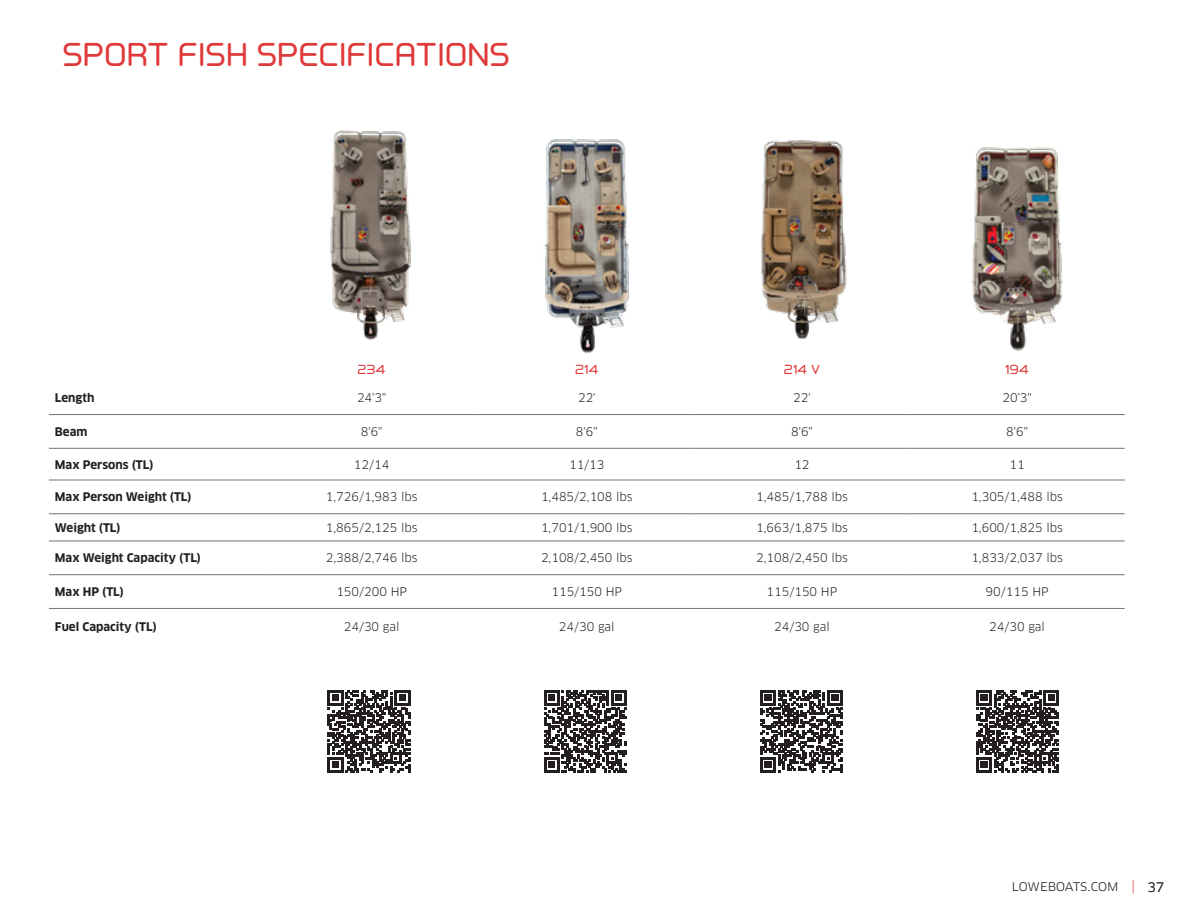
<style>
.page{position:relative;width:1188px;height:918px;background:#fff}
.page>*{position:absolute;margin:0;border:0;box-sizing:border-box;transform-origin:0 0}
.Headline{font:600 30px "Primus";color:#df393a}
.body_copy{font:13.5px "Clan OT";color:#231f20}
.body_copy-2{font:12.75px "Clan OT";color:#231f20}
.spec_page_boat_name{font:600 12px "Primus";color:#df393a}
.specs{font:11.7px "Clan OT";color:#231f20}
.t1{font:700 11.7px "Clan OT";color:#231f20}
.s1{color:#df393a}
</style>
<div class="page">
<hr style="left:49px;top:414px;width:215px;height:1px;background:#797273">
<hr style="left:264px;top:414px;width:215px;height:1px;background:#797273">
<hr style="left:479px;top:414px;width:215px;height:1px;background:#797273">
<hr style="left:694px;top:414px;width:216px;height:1px;background:#797273">
<hr style="left:910px;top:414px;width:215px;height:1px;background:#797273">
<hr style="left:49px;top:448px;width:215px;height:1px;background:#797273">
<hr style="left:264px;top:448px;width:215px;height:1px;background:#797273">
<hr style="left:479px;top:448px;width:215px;height:1px;background:#797273">
<hr style="left:694px;top:448px;width:216px;height:1px;background:#797273">
<hr style="left:910px;top:448px;width:215px;height:1px;background:#797273">
<hr style="left:49px;top:480px;width:215px;height:1px;background:#797273">
<hr style="left:264px;top:480px;width:215px;height:1px;background:#797273">
<hr style="left:479px;top:480px;width:215px;height:1px;background:#797273">
<hr style="left:694px;top:480px;width:216px;height:1px;background:#797273">
<hr style="left:910px;top:480px;width:215px;height:1px;background:#797273">
<hr style="left:49px;top:513px;width:215px;height:1px;background:#797273">
<hr style="left:264px;top:513px;width:215px;height:1px;background:#797273">
<hr style="left:479px;top:513px;width:215px;height:1px;background:#797273">
<hr style="left:694px;top:513px;width:216px;height:1px;background:#797273">
<hr style="left:910px;top:513px;width:215px;height:1px;background:#797273">
<hr style="left:49px;top:541px;width:215px;height:1px;background:#797273">
<hr style="left:264px;top:541px;width:215px;height:1px;background:#797273">
<hr style="left:479px;top:541px;width:215px;height:1px;background:#797273">
<hr style="left:694px;top:541px;width:216px;height:1px;background:#797273">
<hr style="left:910px;top:541px;width:215px;height:1px;background:#797273">
<hr style="left:49px;top:574px;width:215px;height:1px;background:#797273">
<hr style="left:264px;top:574px;width:215px;height:1px;background:#797273">
<hr style="left:479px;top:574px;width:215px;height:1px;background:#797273">
<hr style="left:694px;top:574px;width:216px;height:1px;background:#797273">
<hr style="left:910px;top:574px;width:215px;height:1px;background:#797273">
<hr style="left:49px;top:608px;width:215px;height:1px;background:#797273">
<hr style="left:264px;top:608px;width:215px;height:1px;background:#797273">
<hr style="left:479px;top:608px;width:215px;height:1px;background:#797273">
<hr style="left:694px;top:608px;width:216px;height:1px;background:#797273">
<hr style="left:910px;top:608px;width:215px;height:1px;background:#797273">
<svg style="left:328px;top:690px;width:82px;height:83px"></svg>
<svg style="left:544px;top:690px;width:83px;height:83px"></svg>
<svg style="left:760px;top:690px;width:83px;height:83px"></svg>
<svg style="left:976px;top:690px;width:83px;height:83px"></svg>
<img style="left:330px;top:130px;width:81px;height:210px">
<img style="left:545px;top:139px;width:84px;height:214px">
<img style="left:760px;top:140px;width:87px;height:200px">
<img style="left:972px;top:147px;width:91px;height:204px">
<p class="Headline" style="left:62px;top:36px;width:449px">SPORT FISH SPECIFICATIONS</p>
<p class="spec_page_boat_name" style="left:358px;top:362px;width:30px">234</p>
<p class="spec_page_boat_name" style="left:575px;top:362px;width:25px">214</p>
<p class="spec_page_boat_name" style="left:784px;top:362px;width:38px">214 V</p>
<p class="spec_page_boat_name" style="left:1005px;top:362px;width:25px">194</p>
<p class="t1" style="left:55px;top:391px;width:41px">Length</p>
<p class="specs" style="left:357px;top:391px;width:31px">24'3"</p>
<p class="specs" style="left:578px;top:391px;width:19px">22'</p>
<p class="specs" style="left:793px;top:391px;width:19px">22'</p>
<p class="specs" style="left:1003px;top:391px;width:31px">20'3"</p>
<p class="t1" style="left:55px;top:425px;width:34px">Beam</p>
<p class="specs" style="left:361px;top:425px;width:23px">8'6"</p>
<p class="specs" style="left:576px;top:425px;width:23px">8'6"</p>
<p class="specs" style="left:791px;top:425px;width:23px">8'6"</p>
<p class="specs" style="left:1006px;top:425px;width:23px">8'6"</p>
<p class="t1" style="left:55px;top:458px;width:100px">Max Persons (TL)</p>
<p class="specs" style="left:354px;top:457px;width:37px">12/14</p>
<p class="specs" style="left:569px;top:457px;width:37px">11/13</p>
<p class="specs" style="left:794px;top:457px;width:17px">12</p>
<p class="specs" style="left:1010px;top:457px;width:17px">11</p>
<p class="t1" style="left:55px;top:490px;width:138px">Max Person Weight (TL)</p>
<p class="specs" style="left:326px;top:490px;width:93px">1,726/1,983 lbs</p>
<p class="specs" style="left:541px;top:490px;width:93px">1,485/2,108 lbs</p>
<p class="specs" style="left:756px;top:490px;width:93px">1,485/1,788 lbs</p>
<p class="specs" style="left:971px;top:490px;width:93px">1,305/1,488 lbs</p>
<p class="t1" style="left:55px;top:521px;width:67px">Weight (TL)</p>
<p class="specs" style="left:326px;top:521px;width:93px">1,865/2,125 lbs</p>
<p class="specs" style="left:541px;top:521px;width:93px">1,701/1,900 lbs</p>
<p class="specs" style="left:756px;top:521px;width:93px">1,663/1,875 lbs</p>
<p class="specs" style="left:971px;top:521px;width:93px">1,600/1,825 lbs</p>
<p class="t1" style="left:55px;top:551px;width:148px">Max Weight Capacity (TL)</p>
<p class="specs" style="left:326px;top:551px;width:93px">2,388/2,746 lbs</p>
<p class="specs" style="left:541px;top:551px;width:93px">2,108/2,450 lbs</p>
<p class="specs" style="left:756px;top:551px;width:93px">2,108/2,450 lbs</p>
<p class="specs" style="left:971px;top:551px;width:93px">1,833/2,037 lbs</p>
<p class="t1" style="left:55px;top:585px;width:71px">Max HP (TL)</p>
<p class="specs" style="left:336px;top:585px;width:72px">150/200 HP</p>
<p class="specs" style="left:551px;top:585px;width:72px">115/150 HP</p>
<p class="specs" style="left:767px;top:585px;width:72px">115/150 HP</p>
<p class="specs" style="left:986px;top:585px;width:65px">90/115 HP</p>
<p class="t1" style="left:55px;top:620px;width:103px">Fuel Capacity (TL)</p>
<p class="specs" style="left:344px;top:620px;width:57px">24/30 gal</p>
<p class="specs" style="left:559px;top:620px;width:57px">24/30 gal</p>
<p class="specs" style="left:774px;top:620px;width:57px">24/30 gal</p>
<p class="specs" style="left:989px;top:620px;width:57px">24/30 gal</p>
<p class="body_copy" style="left:1012px;top:878px;width:125px">loweboats.com <span class="s1">|</span></p>
<p class="body_copy-2" style="left:1147px;top:880px;width:18px">37</p>
</div>
